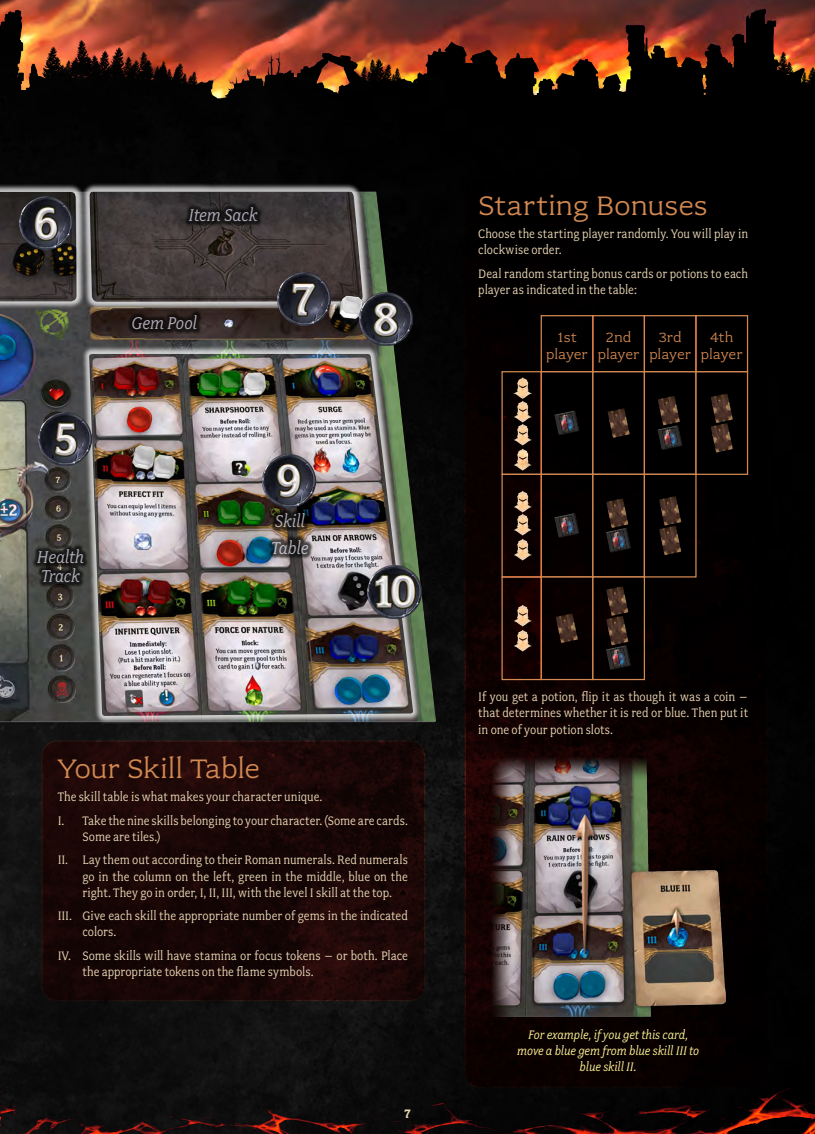
<style>
.page{position:relative;width:815px;height:1134px;background:#fff}
.page>*{position:absolute;margin:0;border:0;box-sizing:border-box;transform-origin:0 0}
.t1{font:30px "Fairplex Wide OT";letter-spacing:-.01em;color:#d18851}
.t2{font:italic 19.25px/19.2px "Fairplex Narrow OT";letter-spacing:-.01em;color:#c3c1ce}
.t3{font:15px/17.5px "Fairplex Wide OT";letter-spacing:-.01em;color:#d18851;text-align:center}
.t4{font:13.75px/16.2px "Fairplex Narrow OT";color:#e7d4b4}
.t5{font:italic 13.75px/16.2px "Fairplex Narrow OT";letter-spacing:-.005em;color:#fdf095;text-align:center}
.t6{font:700 13.75px "Fairplex Narrow OT";color:#e7d4b4}
</style>
<div class="page">
<img style="left:0;top:106px;width:815px;height:981px">
<img style="left:0;top:1087px;width:815px;height:47px">
<img style="left:0;top:0;width:815px;height:106px">
<div style="left:42px;top:741px;width:383px;height:259px;background:linear-gradient(to right,#1a0706,#1b0707);border-radius:15px"></div>
<div style="left:42px;top:741px;width:383px;height:260px;border:1px solid #e7d4b4;border-radius:15px"></div>
<svg style="left:465px;top:180px;width:301px;height:907px;background:#060000"></svg>
<img style="left:491px;top:757px;width:235px;height:260px">
<img style="left:0;top:187px;width:439px;height:538px">
<div style="left:81px;top:182px;width:290px;height:128px;background:#fff;opacity:.74"></div>
<img style="left:89px;top:190px;width:274px;height:112px">
<div style="left:81px;top:346px;width:340px;height:378px;background:#fff;opacity:.74"></div>
<img style="left:89px;top:354px;width:324px;height:362px">
<div style="left:0;top:184px;width:85px;height:125px;background:#fff;opacity:.74"></div>
<img style="left:0;top:192px;width:77px;height:109px">
<img style="left:313px;top:283px;width:62px;height:62px">
<div style="left:32px;top:544px;width:57px;height:44px;background:#000;opacity:.75"></div>
<div style="left:184px;top:202px;width:79px;height:25px;background:#000;opacity:.75"></div>
<div style="left:127px;top:310px;width:75px;height:25px;background:#000;opacity:.75"></div>
<div style="left:267px;top:508px;width:47px;height:51px;background:#000;opacity:.75"></div>
<svg style="left:501px;top:314px;width:248px;height:367px;background:#150d09"></svg>
<img style="left:511px;top:482px;width:22px;height:23px">
<img style="left:511px;top:505px;width:22px;height:25px">
<img style="left:511px;top:530px;width:22px;height:39px">
<img style="left:39px;top:413px;width:53px;height:53px">
<img style="left:44px;top:418px;width:43px;height:43px">
<img style="left:19px;top:197px;width:54px;height:53px">
<img style="left:24px;top:202px;width:44px;height:43px">
<img style="left:277px;top:273px;width:53px;height:53px">
<img style="left:282px;top:278px;width:43px;height:43px">
<img style="left:359px;top:293px;width:53px;height:52px">
<img style="left:364px;top:297px;width:43px;height:44px">
<img style="left:262px;top:454px;width:53px;height:53px">
<img style="left:267px;top:459px;width:43px;height:43px">
<img style="left:368px;top:566px;width:53px;height:52px">
<img style="left:371px;top:570px;width:16px;height:43px">
<img style="left:387px;top:570px;width:32px;height:43px">
<h2 class="t2" style="left:189px;top:206px;width:70px">Item Sack</h2>
<h2 class="t2" style="left:131px;top:314px;width:67px">Gem Pool</h2>
<h2 class="t2" style="left:37px;top:548px;width:49px">Health<br>Track</h2>
<h2 class="t2" style="left:271px;top:508px;width:39px;line-height:26.4px">Skill<br>Table</h2>
<h1 class="t1" style="left:58px;top:752px;width:204px">Your Skill Table</h1>
<p class="t4" style="left:58px;top:785px;width:352px;line-height:23.4px">The skill table is what makes your character unique.<br>I. Take the nine skills belonging to your character. (Some are cards.</p>
<p class="t4" style="left:58px;top:825px;width:352px;line-height:23.4px;text-indent:25px">Some are tiles.)<br>II. Lay them out according to their Roman numerals. Red numerals</p>
<p class="t4" style="left:83px;top:868px;width:327px">go in the column on the left, green in the middle, blue on the right. They go in order, I, II, III, with the level I skill at the top.</p>
<p class="t4" style="left:83px;top:908px;width:327px;text-indent:-25px">III. Give each skill the appropriate number of gems in the indicated colors.</p>
<p class="t4" style="left:83px;top:947px;width:327px;text-indent:-25px">IV. Some skills will have stamina or focus tokens – or both. Place the appropriate tokens on the flame symbols.</p>
<p class="t6" style="left:404px;top:1106px;width:8px">7</p>
<h1 class="t1" style="left:478px;top:189px;width:231px">Starting Bonuses</h1>
<p class="t4" style="left:478px;top:226px;width:271px">Choose the starting player randomly. You will play in clockwise order.</p>
<p class="t4" style="left:478px;top:265px;width:271px">Deal random starting bonus cards or potions to each player as indicated in the table:</p>
<p class="t3" style="left:546px;top:328px;width:43px">1st player</p>
<p class="t3" style="left:598px;top:328px;width:43px">2nd player</p>
<p class="t3" style="left:649px;top:328px;width:43px">3rd player</p>
<p class="t3" style="left:701px;top:328px;width:43px">4th player</p>
<p class="t4" style="left:478px;top:689px;width:271px;text-align:justify">If you get a potion, flip it as though it was a coin – that determines whether it is red or blue. Then put it in one of your potion slots.</p>
<p class="t5" style="left:517px;top:1026px;width:184px">For example, if you get this card, move a blue gem from blue skill III to blue skill II.</p>
</div>
